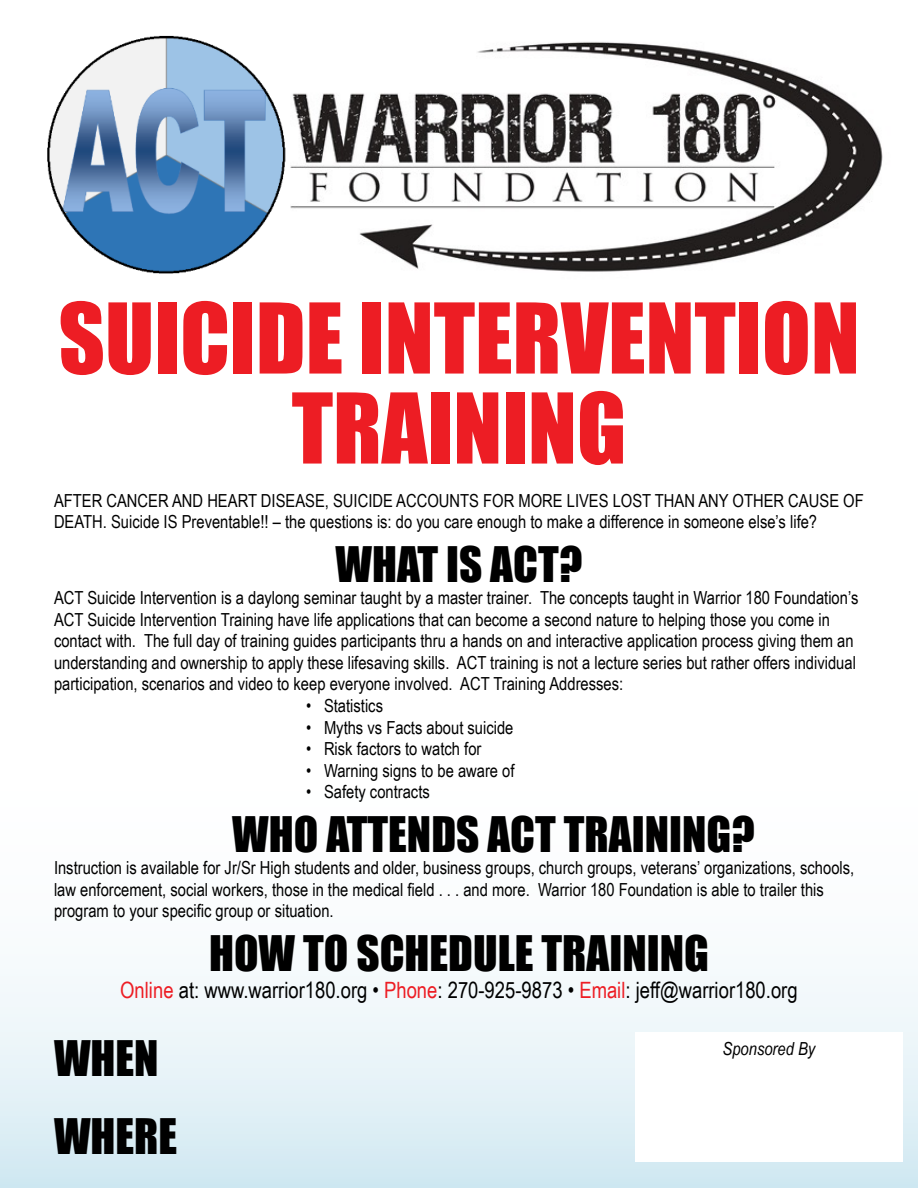
<style>
.page{position:relative;width:918px;height:1188px;background:#fff}
.page>*{position:absolute;margin:0;border:0;box-sizing:border-box;transform-origin:0 0}
.t1{font:90px/90px "Impact";color:#ed1d24;text-align:center}
.t2{font:45px/78px "Impact";color:#000}
.t3{font:22.5px "Arial Narrow";color:#000}
.t4{font:18px/21.6px "Arial Narrow";color:#000}
.t5{font:italic 18px "Arial Narrow";color:#000}
.s1{color:#ed1d24}
</style>
<div class="page">
<svg style="left:0;top:974px;width:918px;height:214px"></svg>
<img style="left:47px;top:35px;width:239px;height:239px">
<img style="left:290px;top:42px;width:593px;height:230px">
<div style="left:635px;top:1032px;width:268px;height:130px;background:#fff"></div>
<h1 class="t1" style="left:58px;top:291px;width:803px">SUICIDE INTERVENTION<br>TRAINING</h1>
<p class="t4" style="left:54px;top:489px;width:811px">AFTER CANCER AND HEART DISEASE, SUICIDE ACCOUNTS FOR MORE LIVES LOST THAN ANY OTHER CAUSE OF<br>DEATH. Suicide IS Preventable!! – the questions is: do you care enough to make a difference in someone else’s life?</p>
<h2 class="t2" style="left:336px;top:525px;width:248px">WHAT IS ACT?</h2>
<p class="t4" style="left:54px;top:586px;width:806px">ACT Suicide Intervention is a daylong seminar taught by a master trainer. The concepts taught in Warrior 180 Foundation’s ACT Suicide Intervention Training have life applications that can become a second nature to helping those you come in contact with. The full day of training guides participants thru a hands on and interactive application process giving them an understanding and ownership to apply these lifesaving skills. ACT training is not a lecture series but rather offers individual participation, scenarios and video to keep everyone involved. ACT Training Addresses:</p>
<p class="t4" style="left:306px;top:694px;width:79px">• Statistics</p>
<p class="t4" style="left:306px;top:716px;width:209px">• Myths vs Facts about suicide</p>
<p class="t4" style="left:306px;top:737px;width:177px">• Risk factors to watch for</p>
<p class="t4" style="left:306px;top:759px;width:210px">• Warning signs to be aware of</p>
<p class="t4" style="left:306px;top:781px;width:125px">• Safety contracts</p>
<h2 class="t2" style="left:232px;top:795px;width:524px">WHO ATTENDS ACT TRAINING?</h2>
<p class="t4" style="left:54px;top:856px;width:802px">Instruction is available for Jr/Sr High students and older, business groups, church groups, veterans’ organizations, schools, law enforcement, social workers, those in the medical field . . . and more. Warrior 180 Foundation is able to trailer this program to your specific group or situation.</p>
<h2 class="t2" style="left:209px;top:913px;width:501px">HOW TO SCHEDULE TRAINING</h2>
<p class="t3" style="left:120px;top:974px;width:679px"><span class="s1">Online</span> at: www.warrior180.org • <span class="s1">Phone</span>: 270-925-9873 • <span class="s1">Email</span>: jeff@warrior180.org</p>
<h2 class="t2" style="left:54px;top:1018px;width:125px">WHEN<br>WHERE</h2>
<p class="t5" style="left:723px;top:1036px;width:94px">Sponsored By</p>
</div>
